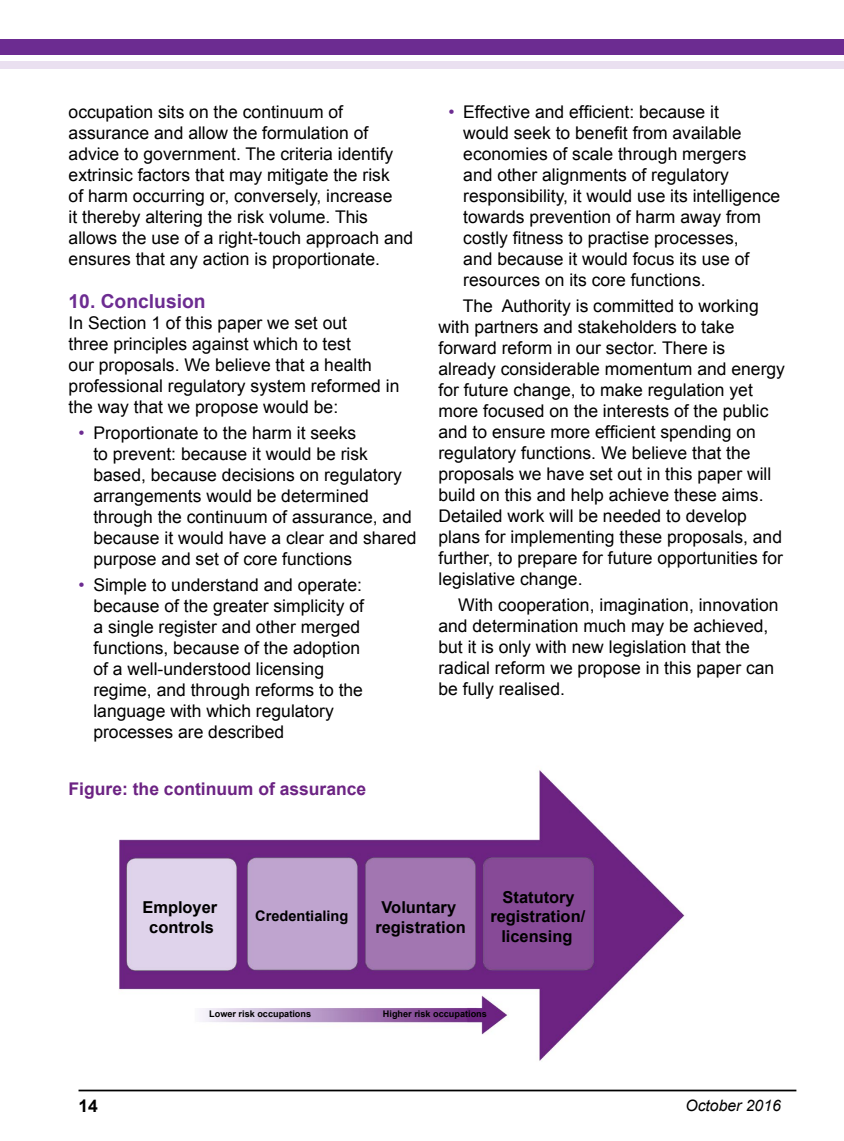
<style>
.page{position:relative;width:844px;height:1141px;background:#fff}
.page>*{position:absolute;margin:0;border:0;box-sizing:border-box;transform-origin:0 0}
.Heading_1{font:700 19.25px "Arial";color:#6c2c91}
.Body{font:17.5px/21px "Arial";color:#000}
.t1{font:700 17.5px "Arial";color:#6c2383}
.t2{font:700 17.5px "Arial";color:#000}
.t3{font:700 16.45px/19.8px "Arial";color:#000;text-align:center}
.t4{font:italic 15.75px "Arial";color:#000}
.t5{font:700 14.53px "Arial";color:#000}
.t6{font:700 9.1px "Arial";color:#000}
.s1{color:#6c2c91}
</style>
<div class="page">
<hr style="left:78px;top:1090px;width:718px;height:1px;background:#000">
<svg style="left:843px;top:40px;width:1px;height:15px"></svg>
<div style="left:0;top:40px;width:843px;height:15px;background:#6c2c91"></div>
<div style="left:0;top:61px;width:843px;height:8px;background:#eae0f0"></div>
<img style="left:119px;top:770px;width:566px;height:291px">
<p class="Body" style="left:69px;top:102px;width:346px">occupation sits on the continuum of assurance and allow the formulation of advice to government. The criteria identify extrinsic factors that may mitigate the risk<br>of harm occurring or, conversely, increase<br>it thereby altering the risk volume. This allows the use of a right-touch approach and ensures that any action is proportionate.</p>
<p class="Heading_1" style="left:69px;top:288px;width:138px">10. Conclusion</p>
<p class="Body" style="left:69px;top:313px;width:332px">In Section 1 of this paper we set out<br>three principles against which to test<br>our proposals. We believe that a health professional regulatory system reformed in the way that we propose would be:</p>
<p class="Body" style="left:93px;top:423px;width:324px;text-indent:-15px"><span class="s1">•</span> Proportionate to the harm it seeks<br>to prevent: because it would be risk based, because decisions on regulatory arrangements would be determined through the continuum of assurance, and because it would have a clear and shared purpose and set of core functions</p>
<p class="Body" style="left:93px;top:574px;width:272px;text-indent:-15px"><span class="s1">•</span> Simple to understand and operate: because of the greater simplicity of a single register and other merged functions, because of the adoption of a well-understood licensing regime, and through reforms to the language with which regulatory processes are described</p>
<p class="t1" style="left:69px;top:777px;width:299px">Figure: the continuum of assurance</p>
<p class="Body" style="left:463px;top:102px;width:318px;text-indent:-15px"><span class="s1">•</span> Effective and efficient: because it<br>would seek to benefit from available economies of scale through mergers<br>and other alignments of regulatory responsibility, it would use its intelligence towards prevention of harm away from costly fitness to practise processes,<br>and because it would focus its use of resources on its core functions.</p>
<p class="Body" style="left:438px;top:296px;width:348px;text-indent:24px">The Authority is committed to working with partners and stakeholders to take forward reform in our sector. There is already considerable momentum and energy for future change, to make regulation yet more focused on the interests of the public and to ensure more efficient spending on regulatory functions. We believe that the proposals we have set out in this paper will build on this and help achieve these aims.<br>Detailed work will be needed to develop plans for implementing these proposals, and further, to prepare for future opportunities for legislative change.</p>
<p class="Body" style="left:438px;top:595px;width:341px;text-indent:20px">With cooperation, imagination, innovation and determination much may be achieved, but it is only with new legislation that the radical reform we propose in this paper can be fully realised.</p>
<p class="t3" style="left:142px;top:898px;width:76px">Employer</p>
<p class="t3" style="left:149px;top:918px;width:66px">controls</p>
<p class="t5" style="left:255px;top:906px;width:95px">Credentialing</p>
<p class="t3" style="left:381px;top:898px;width:76px">Voluntary</p>
<p class="t3" style="left:375px;top:918px;width:92px">registration</p>
<p class="t3" style="left:502px;top:887px;width:74px">Statutory</p>
<p class="t3" style="left:490px;top:907px;width:96px">registration/ licensing</p>
<p class="t6" style="left:209px;top:1008px;width:103px">Lower risk occupations</p>
<p class="t6" style="left:383px;top:1008px;width:105px">Higher risk occupations</p>
<p class="t2" style="left:78px;top:1095px;width:21px">14</p>
<p class="t4" style="left:685px;top:1095px;width:97px">October 2016</p>
</div>
